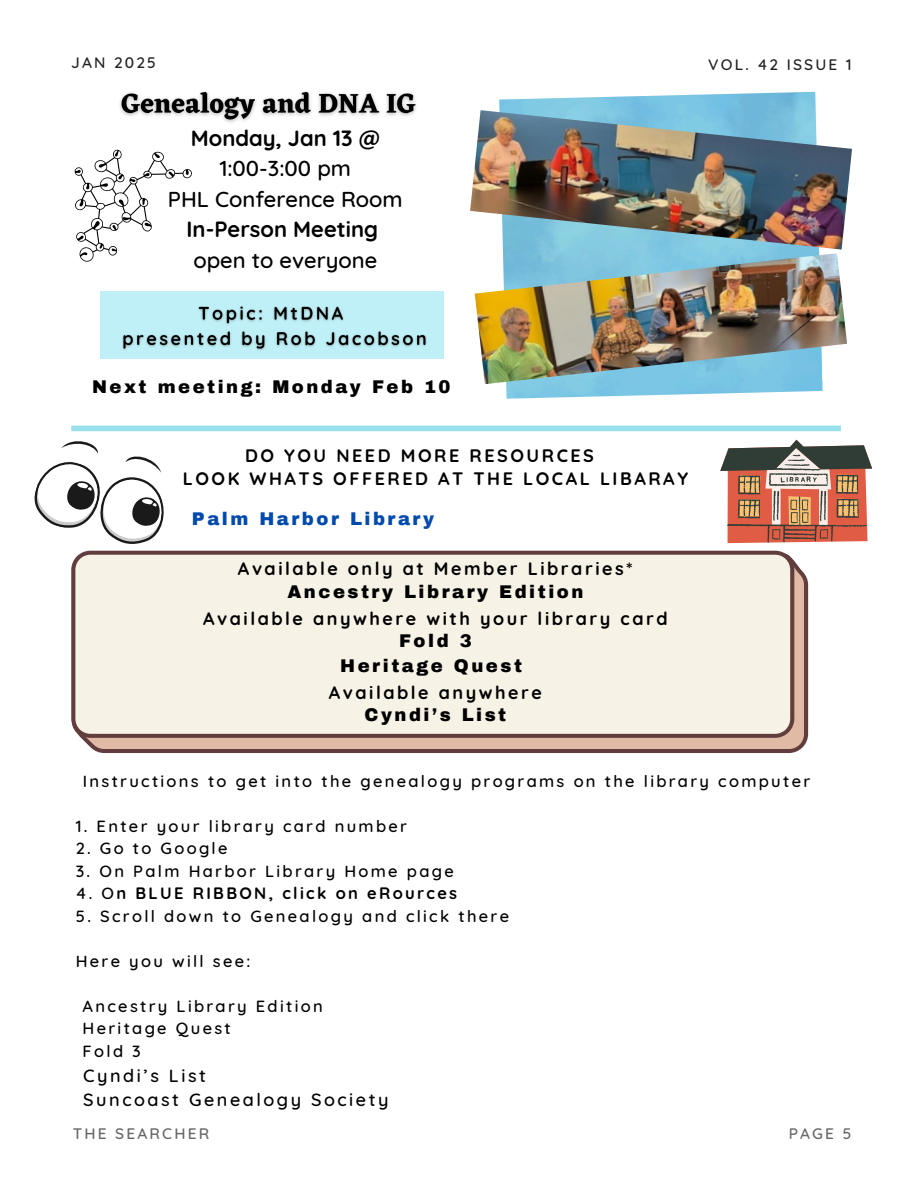
<style>
.page{position:relative;width:918px;height:1188px;background:#fff}
.page>*{position:absolute;margin:0;border:0;box-sizing:border-box;transform-origin:0 0}
.t1{font:500 22.05px/30.3px "Quicksand";color:#000;text-align:center}
.t2{font:700 18px/22.5px "Quicksand";letter-spacing:.14em;color:#000;text-align:center}
.t3{font:500 18px/24.8px "Quicksand";letter-spacing:.14em;color:#000}
.t4{font:900 18px "Archivo";letter-spacing:.14em;color:#000}
.t5{font:900 18px "Archivo";letter-spacing:.14em;color:#004aad}
.t6{font:500 16.5px/22.5px "Quicksand";letter-spacing:.14em;color:#000}
.t7{font:700 16.5px "Quicksand";letter-spacing:.14em;color:#000}
.t8{font:500 15.45px "Quicksand";letter-spacing:.14em;color:#222}
.t9{font:500 15.45px "Quicksand";letter-spacing:.14em;color:#666}
.s1{font-weight:700}
.s2{font-family:"Archivo";font-weight:900}
.s3{font-weight:500}
</style>
<div class="page">
<img style="left:119px;top:91px;width:297px;height:32px">
<div style="left:100px;top:291px;width:344px;height:67px;background:#c0f0f7"></div>
<svg style="left:74px;top:111px;width:128px;height:151px"></svg>
<img style="left:499px;top:92px;width:324px;height:307px">
<img style="left:470px;top:110px;width:382px;height:140px">
<img style="left:475px;top:253px;width:372px;height:131px">
<div style="left:71px;top:426px;width:770px;height:5px;background:#99dfec"></div>
<svg style="left:81px;top:560px;width:727px;height:193px;background:#be998a"></svg>
<div style="left:71px;top:551px;width:723px;height:187px;background:#f6f2e6"></div>
<svg style="left:34px;top:441px;width:141px;height:113px"></svg>
<svg style="left:720px;top:440px;width:152px;height:103px;background:#b48371"></svg>
<img style="left:122px;top:306px;width:305px;height:45px">
<h5 class="t8" style="left:71px;top:52px;width:86px">JAN 2025</h5>
<p class="t8" style="left:708px;top:54px;width:145px">VOL. 42 ISSUE 1</p>
<p class="t1" style="left:168px;top:123px;width:236px"><span class="s1">Monday, Jan 13 @<br></span>1:00-3:00 pm<br>PHL Conference Room<br><span class="s1">In-Person Meeting </span>open to everyone</p>
<p class="t4" style="left:92px;top:377px;width:360px">Next meeting: Monday Feb 10</p>
<p class="t2" style="left:245px;top:444px;width:350px">DO YOU NEED MORE RESOURCES</p>
<p class="t2" style="left:183px;top:467px;width:507px">LOOK WHATS OFFERED AT THE LOCAL LIBARAY</p>
<p class="t5" style="left:192px;top:509px;width:244px">Palm Harbor Library</p>
<p class="t2" style="left:238px;top:557px;width:396px">Available only at Member Libraries*<br><span class="s2">Ancestry Library Edition</span></p>
<p class="t2" style="left:203px;top:607px;width:466px">Available anywhere with your library card<br><span class="s2">Fold 3</span></p>
<p class="t2" style="left:329px;top:652px;width:215px;line-height:27px"><span class="s2">Heritage Quest<br></span>Available anywhere</p>
<p class="t4" style="left:365px;top:706px;width:143px">Cyndi’s List</p>
<p class="t6" style="left:83px;top:769px;width:729px">Instructions to get into the genealogy programs on the library computer</p>
<h3 class="t6" style="left:76px;top:814px;width:333px">1. Enter your library card number</h3>
<h3 class="t6" style="left:76px;top:837px;width:153px">2. Go to Google</h3>
<h3 class="t6" style="left:76px;top:859px;width:380px">3. On Palm Harbor Library Home page</h3>
<h3 class="t7" style="left:76px;top:883px;width:383px"><span class="s3">4. O</span>n BLUE RIBBON, click on eRources</h3>
<h3 class="t6" style="left:76px;top:904px;width:435px">5. Scroll down to Genealogy and click there</h3>
<h3 class="t6" style="left:76px;top:949px;width:176px">Here you will see:</h3>
<h5 class="t6" style="left:83px;top:994px;width:242px">Ancestry Library Edition<br>Heritage Quest<br>Fold 3</h5>
<h5 class="t3" style="left:83px;top:1062px;width:307px">Cyndi’s List<br>Suncoast Genealogy Society</h5>
<p class="t9" style="left:73px;top:1124px;width:138px">THE SEARCHER</p>
<h2 class="t9" style="left:789px;top:1124px;width:64px">PAGE 5</h2>
</div>
